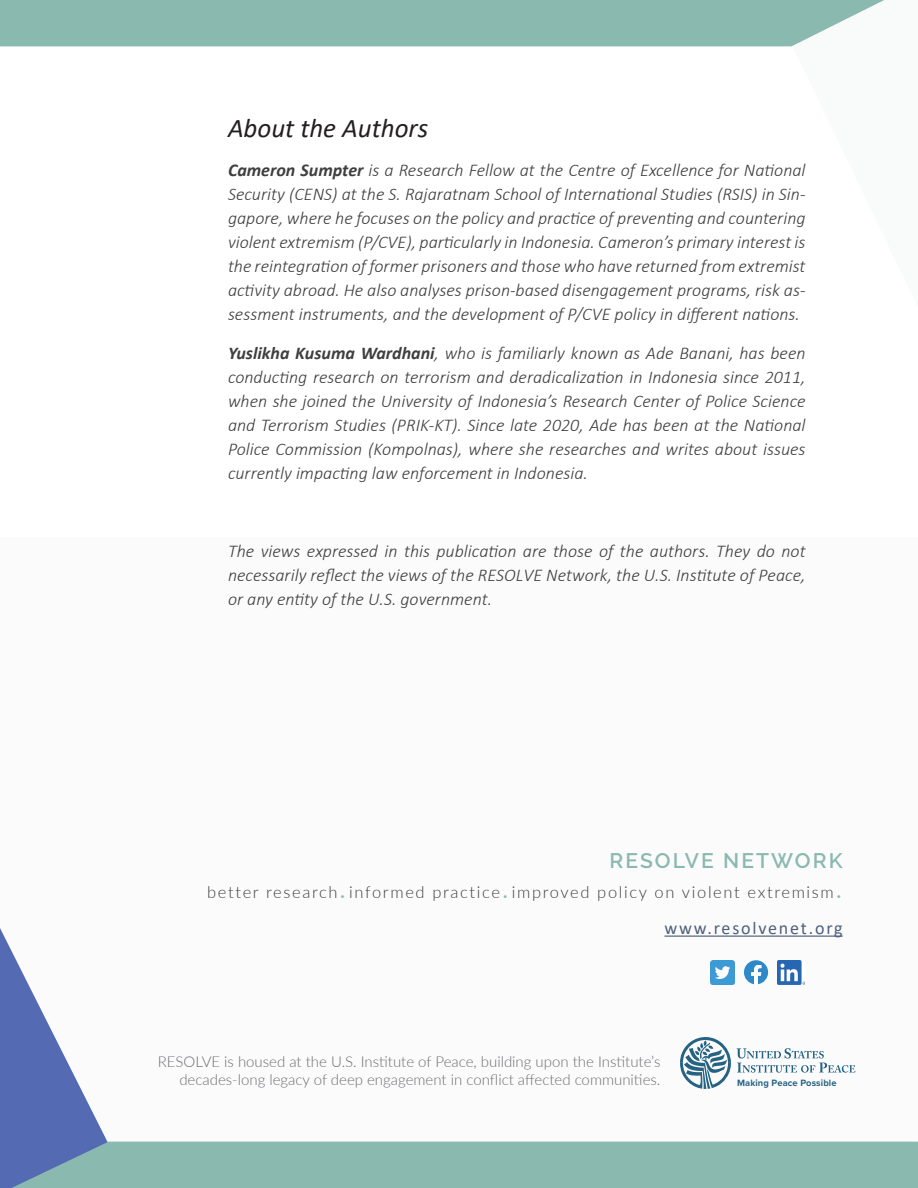
<style>
.page{position:relative;width:918px;height:1188px;background:#fff}
.page>*{position:absolute;margin:0;border:0;box-sizing:border-box;transform-origin:0 0}
.Body_Text_-_Align_Le{font:italic 27px "Calibri";color:#231f20}
.Pull_Text_-_Align_Ri{font:600 21px "Raleway";letter-spacing:.1em;color:#8ab9af}
.Body_Text_-_Align_Le-2{font:italic 300 18px/24px "Calibri";color:#3e3e3f;text-align:justify}
.Pull_Text_-_Align_Ri-2{font:18px "Calibri";letter-spacing:.1em;color:#4e607b}
.Pull_Text_-_Align_Ri-3{font:300 16.5px "Lato";letter-spacing:.1em;color:#3e3e3f}
.Default{font:300 15px "Lato";color:#6c6d70}
.t1{font:700 9.45px "Proxima Nova";letter-spacing:.01em;color:#256383}
.s1{font-weight:700}
.s2{font-size:30px;color:#8ab9af}
</style>
<div class="page">
<div style="left:0;top:0;width:884px;height:46px;background:#8ab9af"></div>
<div style="left:0;top:537px;width:918px;height:651px;background:#fbfbfc"></div>
<svg style="left:0;top:928px;width:918px;height:260px"></svg>
<p class="Body_Text_-_Align_Le" style="left:228px;top:110px;width:202px">About the Authors</p>
<p class="Body_Text_-_Align_Le-2" style="left:228px;top:158px;width:579px"><span class="s1">Cameron Sumpter</span> is a Research Fellow at the Centre of Excellence for National Security (CENS) at the S. Rajaratnam School of International Studies (RSIS) in Sin&shy;gapore, where he focuses on the policy and practice of preventing and countering violent extremism (P/CVE), particularly in Indonesia. Cameron’s primary interest is the reintegration of former prisoners and those who have returned from extremist activity abroad. He also analyses prison-based disengagement programs, risk as&shy;sessment instruments, and the development of P/CVE policy in different nations.</p>
<p class="Body_Text_-_Align_Le-2" style="left:228px;top:341px;width:579px"><span class="s1">Yuslikha Kusuma Wardhani</span>, who is familiarly known as Ade Banani, has been conducting research on terrorism and deradicalization in Indonesia since 2011, when she joined the University of Indonesia’s Research Center of Police Science and Terrorism Studies (PRIK-KT). Since late 2020, Ade has been at the National Police Commission (Kompolnas), where she researches and writes about issues currently impacting law enforcement in Indonesia.</p>
<p class="Body_Text_-_Align_Le-2" style="left:228px;top:539px;width:579px">The views expressed in this publication are those of the authors. They do not necessarily reflect the views of the RESOLVE Network, the U.S. Institute of Peace, or any entity of the U.S. government.</p>
<p class="Pull_Text_-_Align_Ri" style="left:610px;top:849px;width:235px">RESOLVE NETWORK</p>
<p class="Pull_Text_-_Align_Ri-3" style="left:207px;top:881px;width:637px">better research<span class="s2">.</span>informed practice<span class="s2">.</span>improved policy on violent extremism<span class="s2">.</span></p>
<p class="Pull_Text_-_Align_Ri-2" style="left:664px;top:916px;width:180px">www.resolvenet.org</p>
<p class="Default" style="left:158px;top:1051px;width:504px">RESOLVE is housed at the U.S. Institute of Peace, building upon the Institute’s</p>
<p class="Default" style="left:179px;top:1069px;width:483px">decades-long legacy of deep engagement in conflict affected communities.</p>
<p class="t1" style="left:737px;top:1075px;width:101px">Making Peace Possible</p>
</div>
